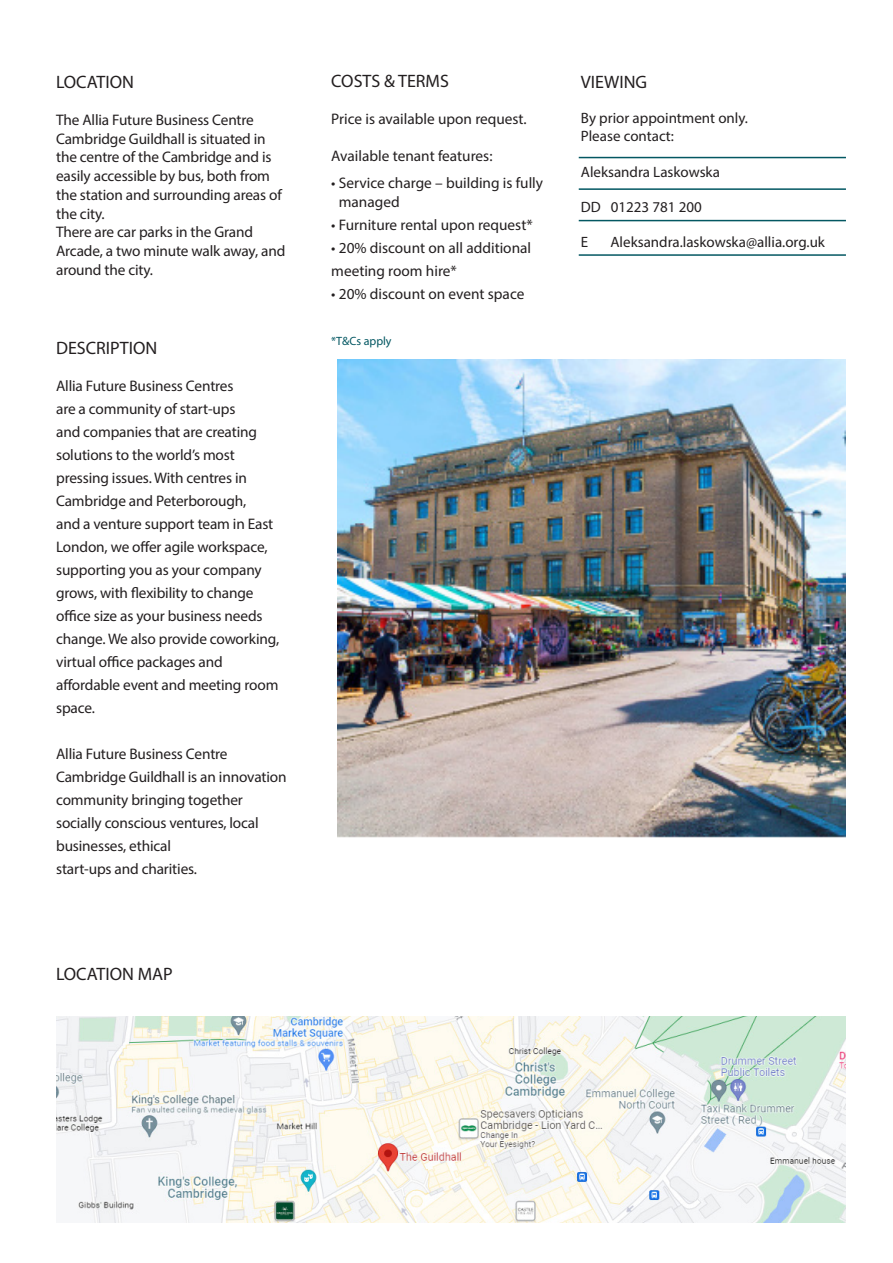
<style>
.page{position:relative;width:893px;height:1263px;background:#fff}
.page>*{position:absolute;margin:0;border:0;box-sizing:border-box;transform-origin:0 0}
.t1{font:18px "Myriad Pro";color:#231f20}
.t2{font:15.3px/18.8px "Myriad Pro";letter-spacing:-.01em;color:#231f20}
.t3{font:15px/18px "Myriad Pro";color:#231f20}
.t4{font:12px "Myriad Pro";color:#035762}
</style>
<div class="page">
<hr style="left:579px;top:157px;width:267px;height:1px;background:#035762">
<hr style="left:579px;top:188px;width:267px;height:2px;background:#035762">
<hr style="left:579px;top:220px;width:267px;height:1px;background:#035762">
<hr style="left:579px;top:254px;width:267px;height:2px;background:#035762">
<img style="left:337px;top:359px;width:509px;height:479px">
<img style="left:56px;top:1016px;width:790px;height:206px">
<p class="t1" style="left:56px;top:71px;width:79px">LOCATION</p>
<p class="t2" style="left:56px;top:110px;width:199px">The Allia Future Business Centre</p>
<p class="t2" style="left:56px;top:129px;width:211px">Cambridge Guildhall is situated in</p>
<p class="t2" style="left:56px;top:148px;width:217px">the centre of the Cambridge and is</p>
<p class="t2" style="left:56px;top:166px;width:215px">easily accessible by bus, both from</p>
<p class="t2" style="left:56px;top:185px;width:227px">the station and surrounding areas of</p>
<p class="t2" style="left:56px;top:204px;width:50px">the city.</p>
<p class="t2" style="left:56px;top:223px;width:198px">There are car parks in the Grand</p>
<p class="t2" style="left:56px;top:241px;width:231px">Arcade, a two minute walk away, and</p>
<p class="t2" style="left:56px;top:260px;width:99px">around the city.</p>
<p class="t1" style="left:56px;top:337px;width:103px">DESCRIPTION</p>
<p class="t2" style="left:56px;top:376px;width:179px">Allia Future Business Centres</p>
<p class="t2" style="left:56px;top:399px;width:181px">are a community of start-ups</p>
<p class="t2" style="left:56px;top:422px;width:202px">and companies that are creating</p>
<p class="t2" style="left:56px;top:445px;width:180px">solutions to the world’s most</p>
<p class="t2" style="left:56px;top:468px;width:192px">pressing issues. With centres in</p>
<p class="t2" style="left:56px;top:491px;width:192px">Cambridge and Peterborough,</p>
<p class="t2" style="left:56px;top:514px;width:219px">and a venture support team in East</p>
<p class="t2" style="left:56px;top:537px;width:213px">London, we offer agile workspace,</p>
<p class="t2" style="left:56px;top:560px;width:207px">supporting you as your company</p>
<p class="t2" style="left:56px;top:583px;width:199px">grows, with flexibility to change</p>
<p class="t2" style="left:56px;top:606px;width:208px">office size as your business needs</p>
<p class="t2" style="left:56px;top:629px;width:225px">change. We also provide coworking,</p>
<p class="t2" style="left:56px;top:652px;width:168px">virtual office packages and</p>
<p class="t2" style="left:56px;top:675px;width:224px">affordable event and meeting room</p>
<p class="t2" style="left:56px;top:698px;width:40px">space.</p>
<p class="t2" style="left:56px;top:744px;width:173px">Allia Future Business Centre</p>
<p class="t2" style="left:56px;top:767px;width:232px">Cambridge Guildhall is an innovation</p>
<p class="t2" style="left:56px;top:790px;width:188px">community bringing together</p>
<p class="t2" style="left:56px;top:813px;width:204px">socially conscious ventures, local</p>
<p class="t2" style="left:56px;top:836px;width:116px">businesses, ethical</p>
<p class="t2" style="left:56px;top:859px;width:142px">start-ups and charities.</p>
<p class="t1" style="left:56px;top:963px;width:118px">LOCATION MAP</p>
<p class="t1" style="left:331px;top:70px;width:119px">COSTS &amp; TERMS</p>
<p class="t2" style="left:331px;top:109px;width:197px">Price is available upon request.</p>
<p class="t2" style="left:331px;top:146px;width:163px">Available tenant features:</p>
<p class="t2" style="left:339px;top:174px;width:206px;text-indent:-8px">• Service charge – building is fully managed</p>
<p class="t2" style="left:331px;top:215px;width:203px">• Furniture rental upon request*</p>
<p class="t2" style="left:331px;top:238px;width:201px">• 20% discount on all additional</p>
<p class="t2" style="left:331px;top:261px;width:127px">meeting room hire*</p>
<p class="t2" style="left:331px;top:284px;width:195px">• 20% discount on event space</p>
<p class="t4" style="left:331px;top:334px;width:62px">*T&amp;Cs apply</p>
<p class="t1" style="left:581px;top:71px;width:68px">VIEWING</p>
<p class="t3" style="left:581px;top:109px;width:169px">By prior appointment only.<br>Please contact:</p>
<p class="t3" style="left:581px;top:163px;width:141px">Aleksandra Laskowska</p>
<p class="t3" style="left:581px;top:198px;width:123px">DD 01223 781 200</p>
<p class="t3" style="left:581px;top:233px;width:9px">E</p>
<p class="t3" style="left:610px;top:233px;width:216px">Aleksandra.laskowska@allia.org.uk</p>
</div>
